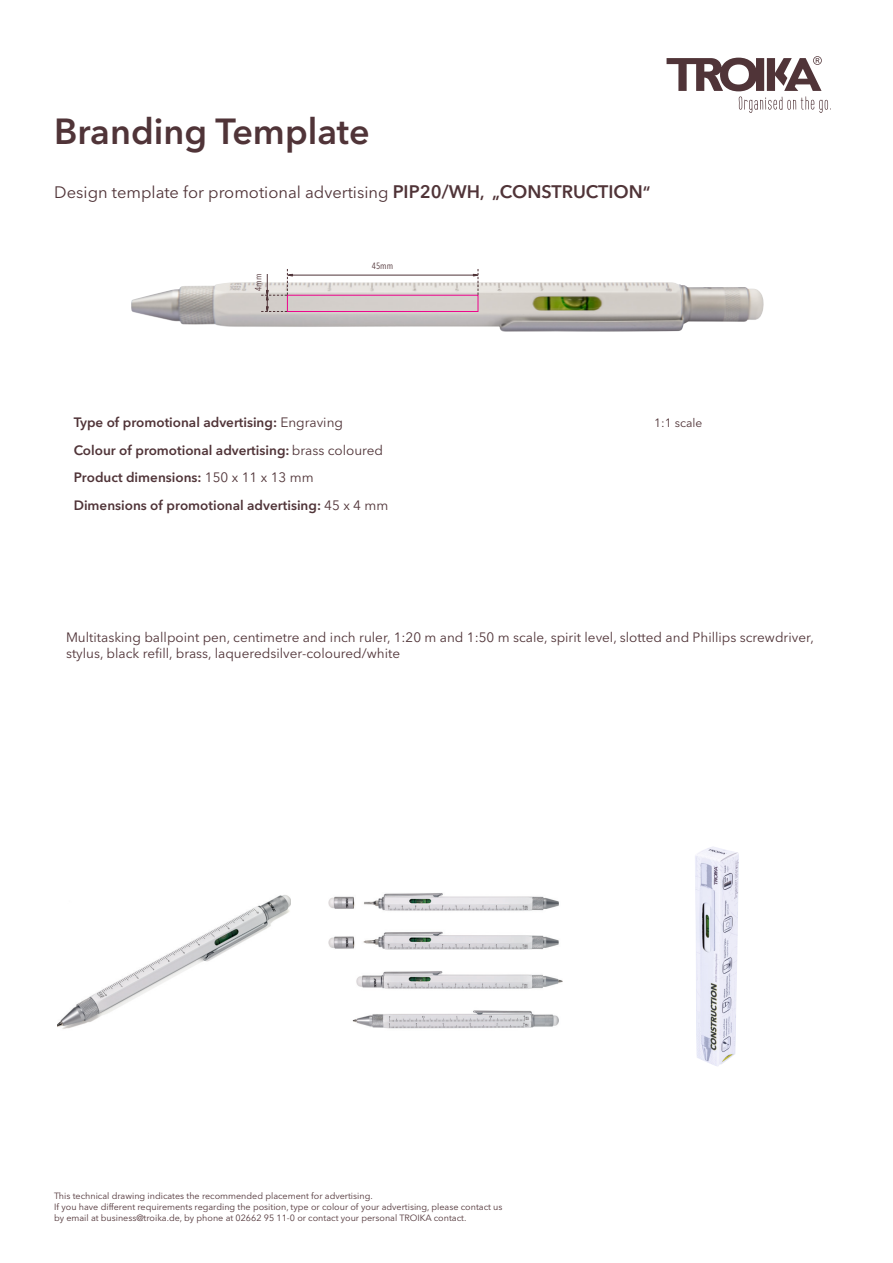
<style>
.page{position:relative;width:893px;height:1263px;background:#fff}
.page>*{position:absolute;margin:0;border:0;box-sizing:border-box;transform-origin:0 0}
.t1{font:600 36px "Avenir Next LT Pro";color:#503438}
.t2{font:16.5px "Avenir Next LT Pro";color:#503438}
.t3{font:13.5px/16.2px "Avenir Next LT Pro";color:#503438}
.t4{font:600 13.5px/27.5px "Avenir Next LT Pro";color:#503438}
.t5{font:12px "Avenir Next LT Pro";color:#503438}
.t6{font:9px/10.8px "Avenir Next LT Pro";color:#503438}
.t7{font:condensed 9px "Avenir Next LT Pro";color:#503438}
.s1{font-weight:600;font-size:18px}
.s2{font-weight:600}
.s3{font-weight:400}
</style>
<div class="page">
<svg style="left:667px;top:56px;width:164px;height:57px"></svg>
<img style="left:57px;top:895px;width:234px;height:134px">
<img style="left:329px;top:893px;width:233px;height:136px">
<img style="left:695px;top:847px;width:44px;height:219px">
<img style="left:131px;top:282px;width:633px;height:50px">
<div style="left:287px;top:295px;width:191px;height:17px;border:1px solid #ed028c"></div>
<hr style="left:292px;top:275px;width:183px;height:1px;background:#503438">
<svg style="left:473px;top:269px;width:6px;height:26px"></svg>
<svg style="left:261px;top:269px;width:32px;height:43px"></svg>
<h1 class="t1" style="left:54px;top:110px;width:317px">Branding Template</h1>
<h2 class="t2" style="left:54px;top:182px;width:598px">Design template for promotional advertising <span class="s1">PIP20/WH</span><span class="s2">, „</span><span class="s1">CONSTRUCTION</span><span class="s2">“</span></h2>
<p class="t7" style="left:253px;top:291px;width:19px;rotate:-90deg">4mm</p>
<p class="t7" style="left:372px;top:260px;width:23px">45mm</p>
<h3 class="t4" style="left:74px;top:409px;width:316px">Type of promotional advertising: <span class="s3">Engraving </span>Colour of promotional advertising: <span class="s3">brass coloured </span>Product dimensions: <span class="s3">150 x 11 x 13 mm </span>Dimensions of promotional advertising: <span class="s3">45 x 4 mm</span></h3>
<h3 class="t5" style="left:654px;top:415px;width:50px">1:1 scale</h3>
<h3 class="t3" style="left:66px;top:629px;width:749px">Multitasking ballpoint pen, centimetre and inch ruler, 1:20 m and 1:50 m scale, spirit level, slotted and Phillips screwdriver, stylus, black refill, brass, laqueredsilver-coloured/white</h3>
<p class="t6" style="left:54px;top:1191px;width:450px">This technical drawing indicates the recommended placement for advertising.<br>If you have different requirements regarding the position, type or colour of your advertising, please contact us by email at business@troika.de, by phone at 02662 95 11-0 or contact your personal TROIKA contact.</p>
</div>
